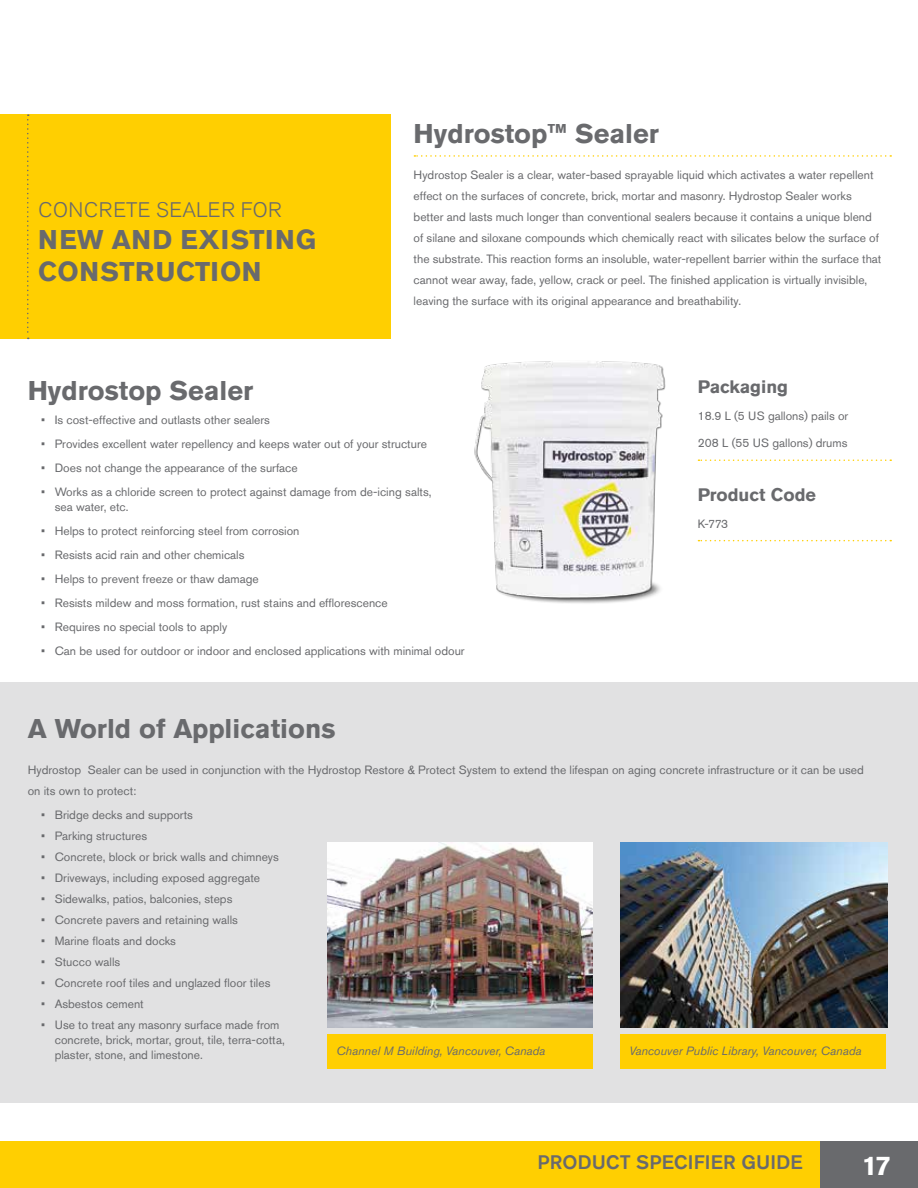
<style>
.page{position:relative;width:918px;height:1188px;background:#fff}
.page>*{position:absolute;margin:0;border:0;box-sizing:border-box;transform-origin:0 0}
.t1{font:700 27px "Akzidenz Grotesk Std";color:#696a6d}
.t2{font:700 27px/32.4px "Akzidenz Grotesk Std";letter-spacing:.025em;color:#696a6d}
.t3{font:700 27px "Akzidenz Grotesk Std";color:#fff}
.t4{font:300 21px "Akzidenz Grotesk Std";letter-spacing:.03em;color:#696a6d}
.t5{font:500 19.5px "Akzidenz Grotesk Std";letter-spacing:.01em;color:#696a6d}
.t6{font:700 18px "Akzidenz Grotesk Std";color:#696a6d}
.t7{font:12px/21px "Akzidenz Grotesk Std";color:#696a6d}
.t8{font:italic 12px "Akzidenz Grotesk Std";color:#696a6d}
</style>
<div class="page">
<div style="left:0;top:1141px;width:918px;height:47px;background:#ffcf01"></div>
<div style="left:821px;top:1141px;width:97px;height:47px;background:#696a6d"></div>
<div style="left:0;top:683px;width:918px;height:420px;background:#e1e1e2"></div>
<div style="left:0;top:114px;width:391px;height:225px;background:#ffcf01"></div>
<svg style="left:27px;top:114px;width:2px;height:225px"></svg>
<div style="left:621px;top:1034px;width:265px;height:35px;background:#ffcf01"></div>
<svg style="left:414px;top:155px;width:477px;height:2px"></svg>
<svg style="left:698px;top:459px;width:193px;height:2px"></svg>
<svg style="left:698px;top:540px;width:193px;height:1px"></svg>
<div style="left:328px;top:1034px;width:265px;height:35px;background:#ffcf01"></div>
<img style="left:621px;top:843px;width:266px;height:185px">
<img style="left:328px;top:843px;width:265px;height:185px">
<img style="left:474px;top:361px;width:192px;height:243px">
<h2 class="t4" style="left:38px;top:198px;width:245px">CONCRETE SEALER FOR</h2>
<h1 class="t2" style="left:38px;top:223px;width:279px">NEW AND EXISTING<br>CONSTRUCTION</h1>
<h1 class="t1" style="left:414px;top:118px;width:247px">Hydrostop™ Sealer</h1>
<p class="t7" style="left:414px;top:164px;width:469px">Hydrostop Sealer is a clear, water-based sprayable liquid which activates a water repellent effect on the surfaces of concrete, brick, mortar and masonry. Hydrostop Sealer works better and lasts much longer than conventional sealers because it contains a unique blend of silane and siloxane compounds which chemically react with silicates below the surface of the substrate. This reaction forms an insoluble, water-repellent barrier within the surface that cannot wear away, fade, yellow, crack or peel. The finished application is virtually invisible, leaving the surface with its original appearance and breathability.</p>
<h1 class="t1" style="left:28px;top:375px;width:227px">Hydrostop Sealer</h1>
<p class="t7" style="left:41px;top:409px;width:230px">• Is cost-effective and outlasts other sealers</p>
<p class="t7" style="left:41px;top:433px;width:387px">• Provides excellent water repellency and keeps water out of your structure</p>
<p class="t7" style="left:41px;top:457px;width:258px">• Does not change the appearance of the surface</p>
<p class="t7" style="left:55px;top:484px;width:378px;line-height:15px;text-indent:-14px">• Works as a chloride screen to protect against damage from de-icing salts, sea water, etc.</p>
<p class="t7" style="left:41px;top:520px;width:260px">• Helps to protect reinforcing steel from corrosion</p>
<p class="t7" style="left:41px;top:544px;width:205px">• Resists acid rain and other chemicals</p>
<p class="t7" style="left:41px;top:568px;width:219px">• Helps to prevent freeze or thaw damage</p>
<p class="t7" style="left:41px;top:592px;width:348px">• Resists mildew and moss formation, rust stains and efflorescence</p>
<p class="t7" style="left:41px;top:616px;width:187px">• Requires no special tools to apply</p>
<p class="t7" style="left:41px;top:640px;width:425px">• Can be used for outdoor or indoor and enclosed applications with minimal odour</p>
<h3 class="t6" style="left:698px;top:377px;width:92px">Packaging</h3>
<p class="t7" style="left:698px;top:406px;width:152px">18.9 L (5 US gallons) pails or</p>
<p class="t7" style="left:698px;top:433px;width:151px">208 L (55 US gallons) drums</p>
<h3 class="t6" style="left:698px;top:485px;width:120px">Product Code</h3>
<p class="t7" style="left:698px;top:514px;width:32px">K-773</p>
<h1 class="t1" style="left:28px;top:713px;width:309px">A World of Applications</h1>
<p class="t7" style="left:28px;top:759px;width:838px">Hydrostop Sealer can be used in conjunction with the Hydrostop Restore &amp; Protect System to extend the lifespan on aging concrete infrastructure or it can be used on its own to protect:</p>
<p class="t7" style="left:41px;top:804px;width:153px">• Bridge decks and supports</p>
<p class="t7" style="left:41px;top:825px;width:108px">• Parking structures</p>
<p class="t7" style="left:41px;top:846px;width:239px">• Concrete, block or brick walls and chimneys</p>
<p class="t7" style="left:41px;top:867px;width:220px">• Driveways, including exposed aggregate</p>
<p class="t7" style="left:41px;top:888px;width:193px">• Sidewalks, patios, balconies, steps</p>
<p class="t7" style="left:41px;top:909px;width:198px">• Concrete pavers and retaining walls</p>
<p class="t7" style="left:41px;top:930px;width:136px">• Marine floats and docks</p>
<p class="t7" style="left:41px;top:951px;width:81px">• Stucco walls</p>
<p class="t7" style="left:41px;top:972px;width:231px">• Concrete roof tiles and unglazed floor tiles</p>
<p class="t7" style="left:41px;top:993px;width:104px">• Asbestos cement</p>
<p class="t7" style="left:55px;top:1017px;width:232px;line-height:15px;text-indent:-14px">• Use to treat any masonry surface made from concrete, brick, mortar, grout, tile, terra-cotta, plaster, stone, and limestone.</p>
<p class="t8" style="left:336px;top:1043px;width:210px">Channel M Building, Vancouver, Canada</p>
<p class="t8" style="left:629px;top:1043px;width:234px">Vancouver Public Library, Vancouver, Canada</p>
<h3 class="t5" style="left:538px;top:1150px;width:267px">PRODUCT SPECIFIER GUIDE</h3>
<h1 class="t3" style="left:862px;top:1149px;width:30px">17</h1>
</div>
